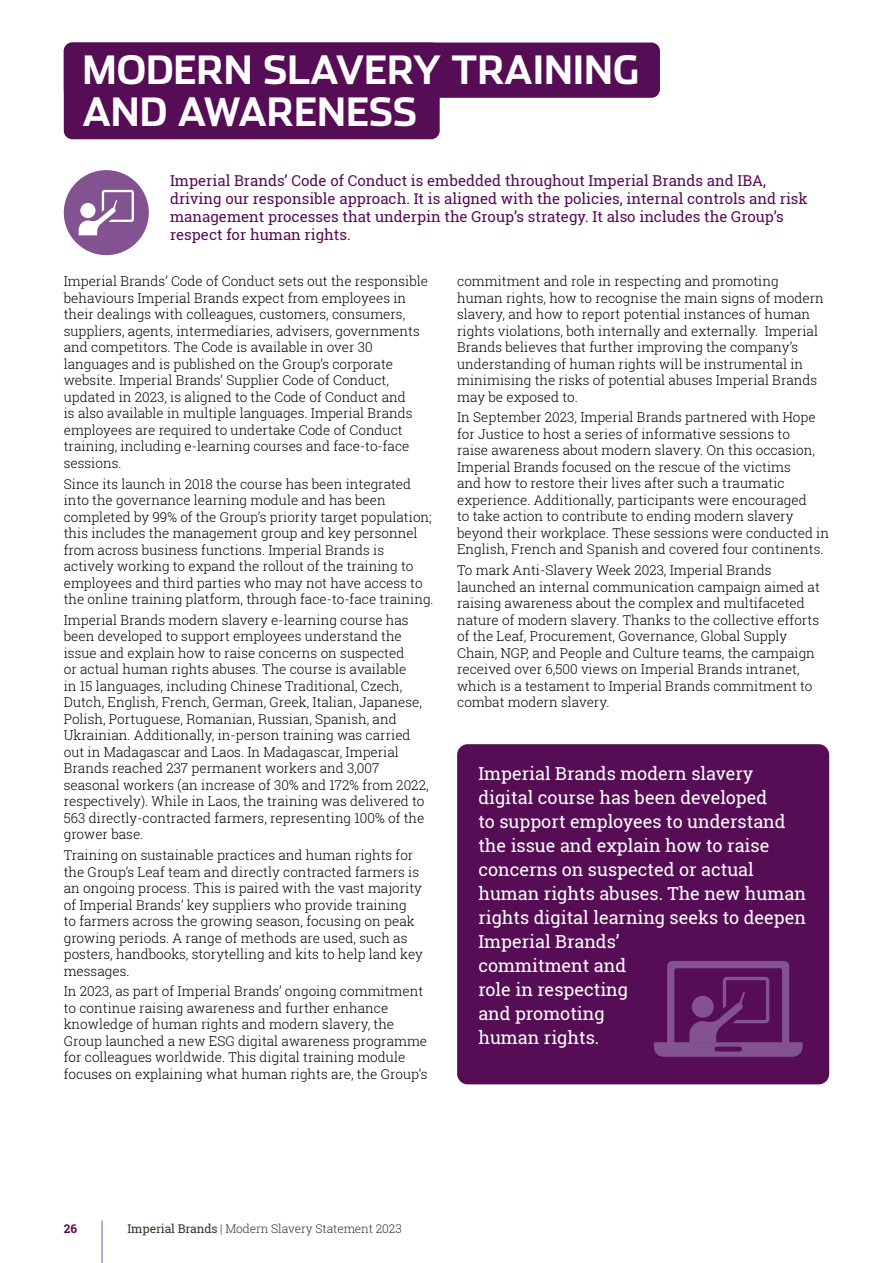
<style>
.page{position:relative;width:893px;height:1263px;background:#fff}
.page>*{position:absolute;margin:0;border:0;box-sizing:border-box;transform-origin:0 0}
.t1{font:700 39px/42px "Stainless";color:#fff}
.t2{font:18px/24px "Roboto Slab";color:#fff}
.t3{font:15px/18px "Roboto Slab";color:#570d56}
.t4{font:300 13.5px/16.5px "Roboto Slab";color:#000}
.t5{font:300 12px "Roboto Slab";letter-spacing:-.01em;color:#3c3126}
.t6{font:700 12px "Roboto Slab";color:#570d56}
.s1{font-weight:400}
</style>
<div class="page">
<div style="left:64px;top:170px;width:85px;height:85px;background:#835391;border-radius:50%"></div>
<svg style="left:79px;top:190px;width:55px;height:45px"></svg>
<div style="left:80px;top:203px;width:15px;height:15px;background:#fff;border-radius:50%"></div>
<div style="left:64px;top:43px;width:376px;height:96px;background:#570d56;border-radius:9px"></div>
<div style="left:64px;top:43px;width:596px;height:55px;background:#570d56;border-radius:9px"></div>
<div style="left:457px;top:744px;width:372px;height:340px;background:#570d56;border-radius:11px"></div>
<svg style="left:654px;top:961px;width:149px;height:96px"></svg>
<div style="left:692px;top:996px;width:22px;height:22px;background:#835391;border-radius:50%"></div>
<hr style="left:102px;top:1220px;width:1px;height:43px;background:#835391">
<h1 class="t1" style="left:82px;top:49px;width:558px">MODERN SLAVERY TRAINING<br>AND AWARENESS</h1>
<p class="t3" style="left:170px;top:171px;width:639px">Imperial Brands’ Code of Conduct is embedded throughout Imperial Brands and IBA, driving our responsible approach. It is aligned with the policies, internal controls and risk management processes that underpin the Group’s strategy. It also includes the Group’s respect for human rights.</p>
<p class="t4" style="left:64px;top:273px;width:366px">Imperial Brands’ Code of Conduct sets out the responsible behaviours Imperial Brands expect from employees in their dealings with colleagues, customers, consumers, suppliers, agents, intermediaries, advisers, governments and competitors. The Code is available in over 30 languages and is published on the Group’s corporate website. Imperial Brands’ Supplier Code of Conduct, updated in 2023, is aligned to the Code of Conduct and<br>is also available in multiple languages. Imperial Brands employees are required to undertake Code of Conduct training, including e-learning courses and face-to-face sessions.</p>
<p class="t4" style="left:64px;top:475px;width:371px">Since its launch in 2018 the course has been integrated into the governance learning module and has been completed by 99% of the Group’s priority target population; this includes the management group and key personnel from across business functions. Imperial Brands is actively working to expand the rollout of the training to employees and third parties who may not have access to the online training platform, through face-to-face training.</p>
<p class="t4" style="left:64px;top:611px;width:366px">Imperial Brands modern slavery e-learning course has been developed to support employees understand the issue and explain how to raise concerns on suspected<br>or actual human rights abuses. The course is available<br>in 15 languages, including Chinese Traditional, Czech, Dutch, English, French, German, Greek, Italian, Japanese, Polish, Portuguese, Romanian, Russian, Spanish, and Ukrainian. Additionally, in-person training was carried out in Madagascar and Laos. In Madagascar, Imperial Brands reached 237 permanent workers and 3,007 seasonal workers (an increase of 30% and 172% from 2022, respectively). While in Laos, the training was delivered to 563 directly-contracted farmers, representing 100% of the grower base.</p>
<p class="t4" style="left:64px;top:846px;width:361px">Training on sustainable practices and human rights for the Group’s Leaf team and directly contracted farmers is an ongoing process. This is paired with the vast majority of Imperial Brands’ key suppliers who provide training<br>to farmers across the growing season, focusing on peak growing periods. A range of methods are used, such as posters, handbooks, storytelling and kits to help land key messages.</p>
<p class="t4" style="left:64px;top:983px;width:365px">In 2023, as part of Imperial Brands’ ongoing commitment to continue raising awareness and further enhance knowledge of human rights and modern slavery, the Group launched a new ESG digital awareness programme for colleagues worldwide. This digital training module focuses on explaining what human rights are, the Group’s</p>
<p class="t4" style="left:457px;top:273px;width:368px">commitment and role in respecting and promoting human rights, how to recognise the main signs of modern slavery, and how to report potential instances of human rights violations, both internally and externally. Imperial Brands believes that further improving the company’s understanding of human rights will be instrumental in minimising the risks of potential abuses Imperial Brands may be exposed to.</p>
<p class="t4" style="left:457px;top:409px;width:374px">In September 2023, Imperial Brands partnered with Hope for Justice to host a series of informative sessions to<br>raise awareness about modern slavery. On this occasion, Imperial Brands focused on the rescue of the victims<br>and how to restore their lives after such a traumatic experience. Additionally, participants were encouraged<br>to take action to contribute to ending modern slavery beyond their workplace. These sessions were conducted in English, French and Spanish and covered four continents.</p>
<p class="t4" style="left:457px;top:562px;width:364px">To mark Anti-Slavery Week 2023, Imperial Brands launched an internal communication campaign aimed at raising awareness about the complex and multifaceted nature of modern slavery. Thanks to the collective efforts of the Leaf, Procurement, Governance, Global Supply Chain, NGP, and People and Culture teams, the campaign received over 6,500 views on Imperial Brands intranet, which is a testament to Imperial Brands commitment to combat modern slavery.</p>
<p class="t2" style="left:478px;top:761px;width:329px">Imperial Brands modern slavery digital course has been developed<br>to support employees to understand the issue and explain how to raise concerns on suspected or actual human rights abuses. The new human rights digital learning seeks to deepen<br>Imperial Brands’<br>commitment and<br>role in respecting<br>and promoting<br>human rights.</p>
<p class="t6" style="left:64px;top:1220px;width:15px">26</p>
<p class="t5" style="left:128px;top:1220px;width:276px"><span class="s1">Imperial Brands</span> | Modern Slavery Statement 2023</p>
</div>
